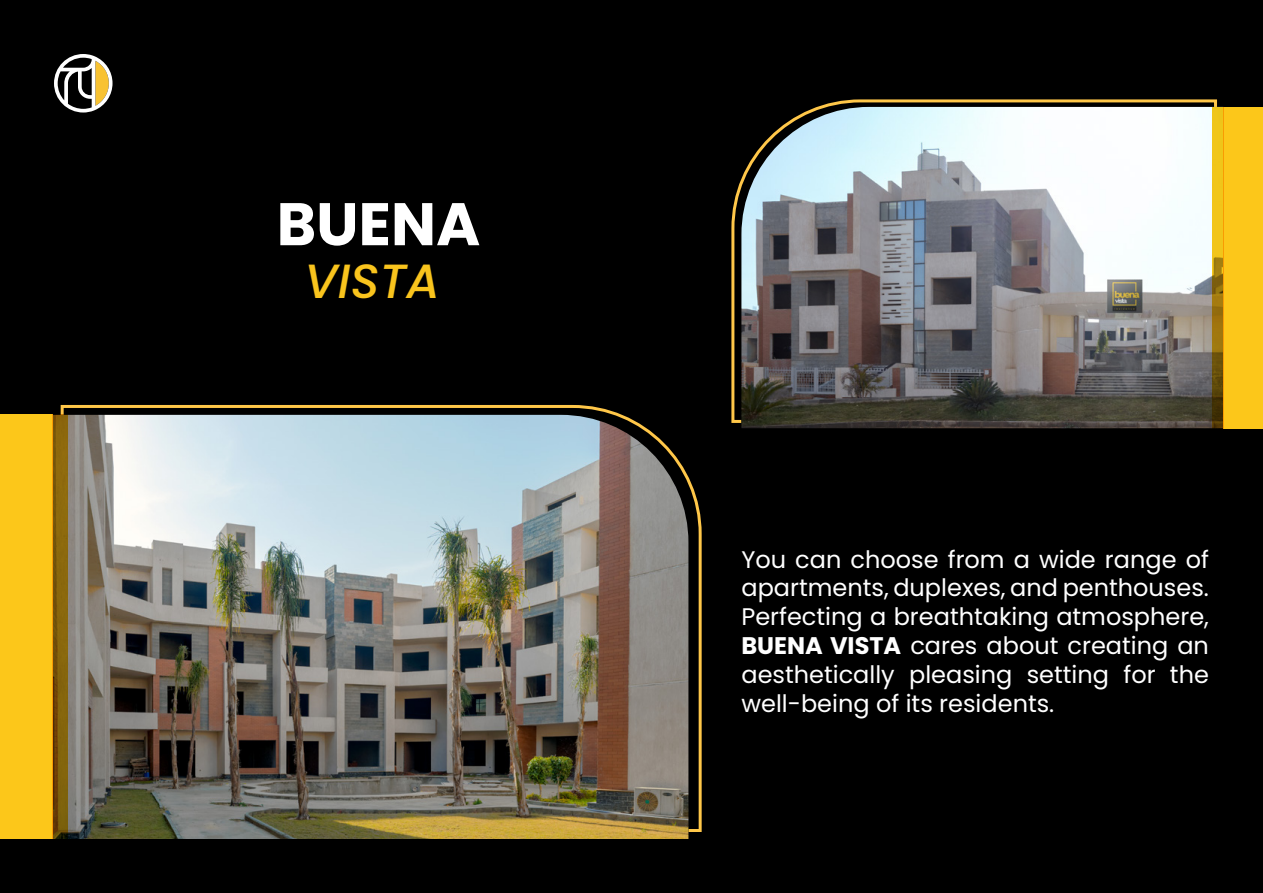
<style>
.page{position:relative;width:1263px;height:893px;background:#000}
.page>*{position:absolute;margin:0;border:0;box-sizing:border-box;transform-origin:0 0}
.t1{font:700 60px "Poppins";color:#fff}
.t2{font:italic 500 48px "Poppins";color:#f9c41d}
.t3{font:24px/28.8px "Poppins";color:#fff;text-align:justify}
.s1{font-weight:700}
</style>
<div class="page">
<svg style="left:54px;top:54px;width:59px;height:59px"></svg>
<svg style="left:59px;top:405px;width:643px;height:428px"></svg>
<img style="left:68px;top:415px;width:620px;height:424px">
<div style="left:0;top:415px;width:52px;height:424px;background:#fcc71a"></div>
<svg style="left:52px;top:415px;width:16px;height:424px;background:#87610a"></svg>
<svg style="left:731px;top:99px;width:487px;height:324px"></svg>
<img style="left:741px;top:107px;width:470px;height:321px">
<div style="left:1223px;top:107px;width:40px;height:321px;background:#fcc71a"></div>
<svg style="left:1211px;top:107px;width:12px;height:321px;background:#b39220"></svg>
<h1 class="t1" style="left:277px;top:189px;width:205px">BUENA</h1>
<h2 class="t2" style="left:305px;top:253px;width:137px">VISTA</h2>
<p class="t3" style="left:741px;top:545px;width:469px">You can choose from a wide range of apartments, duplexes, and penthouses.<br>Perfecting a breathtaking atmosphere, <span class="s1">BUENA VISTA</span> cares about creating an aesthetically pleasing setting for the well-being of its residents.</p>
</div>
